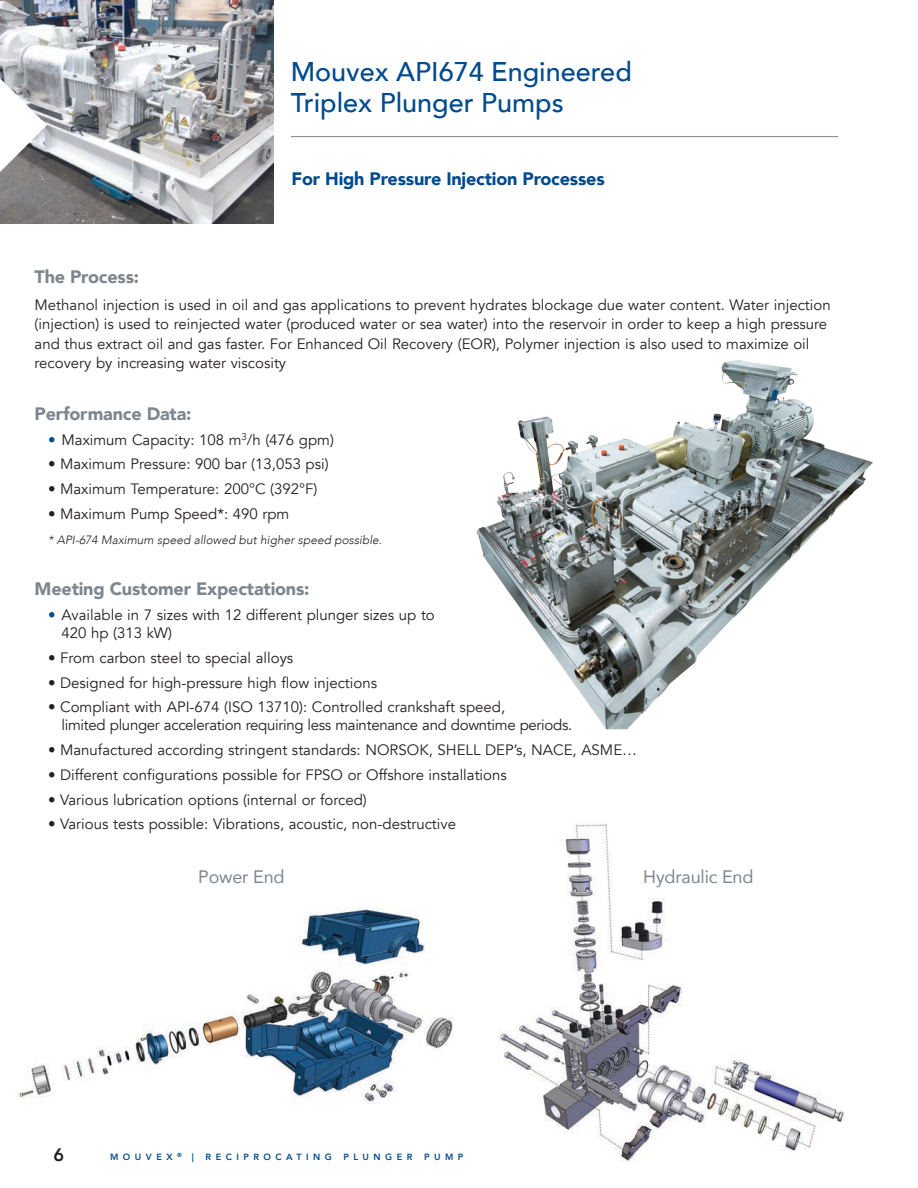
<style>
.page{position:relative;width:918px;height:1188px;background:#fff}
.page>*{position:absolute;margin:0;border:0;box-sizing:border-box;transform-origin:0 0}
.t1{font:500 27px/31.5px "Avenir";color:#004a8d}
.t2{font:900 18px "Avenir";letter-spacing:-.01em;color:#7e868d}
.t3{font:900 18px "Avenir";letter-spacing:-.01em;color:#004a8d}
.t4{font:18px "Avenir";letter-spacing:-.01em;color:#7e868d}
.t5{font:800 18px "Avenir";color:#231f20}
.t6{font:15px/19.5px "Avenir";color:#231f20}
.t7{font:15px/18px "Avenir";letter-spacing:-.02em;color:#231f20}
.t8{font:italic 300 12px "Avenir";color:#231f20}
.t9{font:800 9px "Avenir";letter-spacing:.5em;color:#004a8d}
.s1{color:#004a8d}
</style>
<div class="page">
<img style="left:476px;top:359px;width:397px;height:371px">
<img style="left:498px;top:822px;width:346px;height:340px">
<img style="left:18px;top:909px;width:436px;height:194px">
<img style="left:0;top:0;width:273px;height:224px">
<svg style="left:0;top:78px;width:47px;height:94px"></svg>
<hr style="left:291px;top:136px;width:547px;height:1px;background:#7e868d">
<h1 class="t1" style="left:291px;top:54px;width:343px">Mouvex API674 Engineered<br>Triplex Plunger Pumps</h1>
<p class="t3" style="left:292px;top:164px;width:315px">For High Pressure Injection Processes</p>
<p class="t2" style="left:35px;top:262px;width:106px">The Process:</p>
<p class="t6" style="left:35px;top:295px;width:798px">Methanol injection is used in oil and gas applications to prevent hydrates blockage due water content. Water injection (injection) is used to reinjected water (produced water or sea water) into the reservoir in order to keep a high pressure and thus extract oil and gas faster. For Enhanced Oil Recovery (EOR), Polymer injection is also used to maximize oil recovery by increasing water viscosity</p>
<p class="t2" style="left:35px;top:398px;width:159px">Performance Data:</p>
<p class="t6" style="left:48px;top:430px;width:287px"><span class="s1">•</span> Maximum Capacity: 108 m<sup>3</sup>/h (476 gpm)</p>
<p class="t6" style="left:48px;top:455px;width:282px">• Maximum Pressure: 900 bar (13,053 psi)</p>
<p class="t6" style="left:48px;top:479px;width:271px">• Maximum Temperature: 200°C (392°F)</p>
<p class="t6" style="left:48px;top:504px;width:243px">• Maximum Pump Speed*: 490 rpm</p>
<p class="t8" style="left:48px;top:532px;width:336px">* API-674 Maximum speed allowed but higher speed possible.</p>
<p class="t2" style="left:35px;top:574px;width:277px">Meeting Customer Expectations:</p>
<p class="t6" style="left:62px;top:606px;width:375px;line-height:18px;text-indent:-13px"><span class="s1">•</span> Available in 7 sizes with 12 different plunger sizes up to<br>420 hp (313 kW)</p>
<p class="t6" style="left:48px;top:648px;width:247px">• From carbon steel to special alloys</p>
<p class="t6" style="left:48px;top:673px;width:331px">• Designed for high-pressure high flow injections</p>
<p class="t7" style="left:62px;top:698px;width:512px;text-indent:-14px">• Compliant with API-674 (ISO 13710): Controlled crankshaft speed,<br>limited plunger acceleration requiring less maintenance and downtime periods.</p>
<p class="t6" style="left:48px;top:740px;width:591px">• Manufactured according stringent standards: NORSOK, SHELL DEP’s, NACE, ASME…</p>
<p class="t6" style="left:48px;top:765px;width:460px">• Different configurations possible for FPSO or Offshore installations</p>
<p class="t6" style="left:48px;top:790px;width:320px">• Various lubrication options (internal or forced)</p>
<p class="t6" style="left:48px;top:815px;width:410px">• Various tests possible: Vibrations, acoustic, non-destructive</p>
<p class="t4" style="left:198px;top:863px;width:88px">Power End</p>
<p class="t4" style="left:643px;top:863px;width:112px">Hydraulic End</p>
<p class="t5" style="left:54px;top:1140px;width:12px">6</p>
<p class="t9" style="left:110px;top:1149px;width:85px">MOUVEX <sup>®</sup> |</p>
<p class="t9" style="left:206px;top:1149px;width:128px">RECIPROCATING</p>
<p class="t9" style="left:343px;top:1149px;width:71px">PLUNGER</p>
<p class="t9" style="left:424px;top:1149px;width:41px">PUMP</p>
</div>
